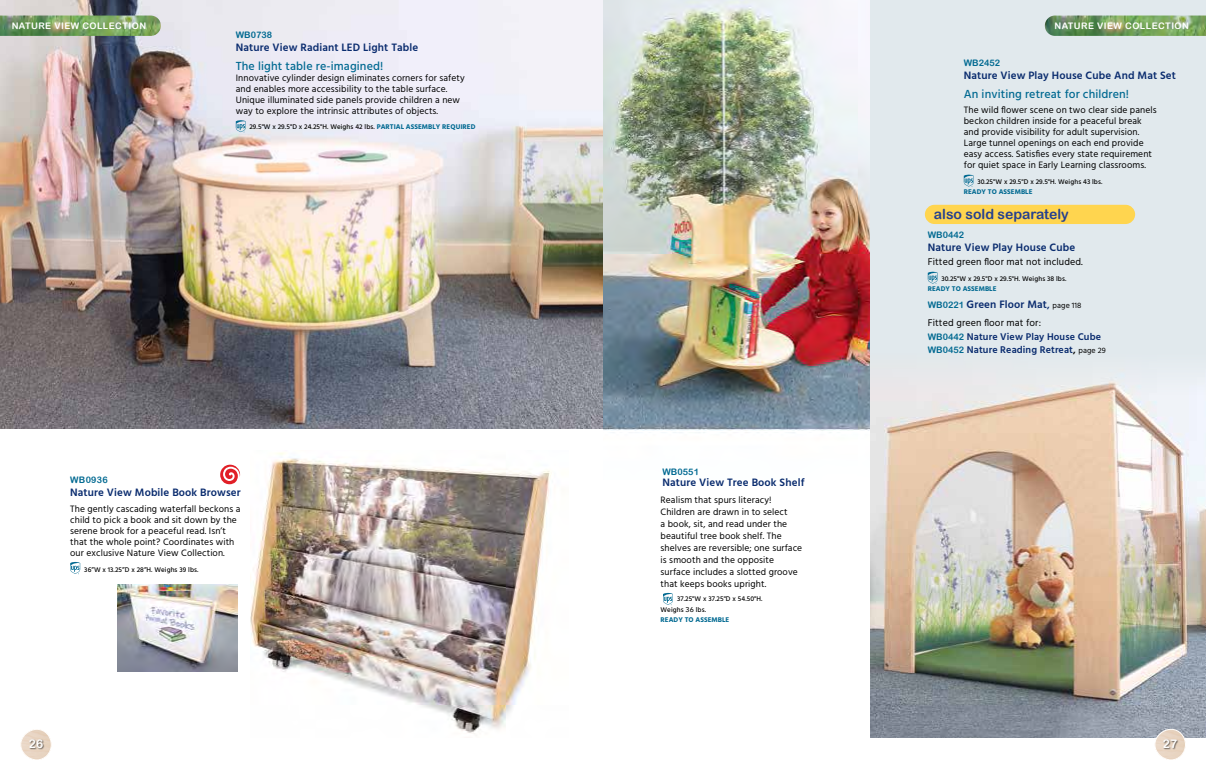
<style>
.page{position:relative;width:1206px;height:783px;background:#fff}
.page>*{position:absolute;margin:0;border:0;box-sizing:border-box;transform-origin:0 0}
.t1{font:14px "Arial Rounded MT Bold";color:#25408f}
.t2{font:500 12px "Hind";letter-spacing:.01em;color:#006991}
.t3{font:12px "Arial Rounded MT Bold";color:#fff}
.t4{font:600 11px "Hind";letter-spacing:.01em;color:#092b6e}
.t5{font:600 10px/13.5px "Hind";letter-spacing:.01em;color:#092b6e}
.t6{font:10px "Hind";letter-spacing:.01em;color:#000}
.t7{font:9.5px/11px "Hind";letter-spacing:.01em;color:#000}
.t8{font:9px "Arial Rounded MT Bold";letter-spacing:.05em;color:#fff}
.t9{font:9px "Arial Rounded MT Bold";letter-spacing:.005em;color:#006991}
.t10{font:500 7px/11px "Hind";letter-spacing:.01em;color:#000}
.t11{font:700 7px "Hind";letter-spacing:.005em;color:#006991}
.s1{font-weight:700;color:#006991}
.s2{font-family:"Avenir Next"}
.s3{font-family:"Arial Rounded MT Bold";font-weight:400;font-size:9px;color:#006991}
.s4{font-size:10px}
.s5{font-weight:400;font-size:8px;color:#000}
.s6{font-weight:400;color:#000}
.s7{color:#000}
</style>
<div class="page">
<img style="left:603px;top:0;width:267px;height:433px">
<svg style="left:663px;top:593px;width:10px;height:12px"></svg>
<div style="left:870px;top:0;width:336px;height:738px;background:#e1e9ed"></div>
<img style="left:870px;top:377px;width:336px;height:361px">
<svg style="left:928px;top:272px;width:10px;height:12px"></svg>
<div style="left:925px;top:205px;width:210px;height:19px;background:#ffd54f;border-radius:10px"></div>
<svg style="left:964px;top:175px;width:10px;height:12px"></svg>
<img style="left:0;top:0;width:603px;height:429px">
<svg style="left:236px;top:120px;width:10px;height:13px"></svg>
<img style="left:118px;top:584px;width:120px;height:88px">
<img style="left:251px;top:452px;width:301px;height:282px">
<svg style="left:70px;top:562px;width:10px;height:12px"></svg>
<svg style="left:220px;top:465px;width:20px;height:19px"></svg>
<img style="left:21px;top:729px;width:30px;height:31px;border-radius:15px">
<div style="left:20px;top:729px;width:32px;height:31px;border:1px solid #fff;border-radius:50%"></div>
<div style="left:29px;top:739px;width:16px;height:11px;background:#000;opacity:.6"></div>
<img style="left:0;top:16px;width:161px;height:20px">
<img style="left:1045px;top:16px;width:161px;height:20px">
<img style="left:1155px;top:729px;width:30px;height:31px;border-radius:15px">
<div style="left:1154px;top:729px;width:32px;height:31px;border:1px solid #fff;border-radius:50%"></div>
<div style="left:1163px;top:739px;width:16px;height:11px;background:#000;opacity:.6"></div>
<p class="t8" style="left:12px;top:20px;width:136px">NATURE VIEW COLLECTION</p>
<p class="t8" style="left:1055px;top:20px;width:136px">NATURE VIEW COLLECTION</p>
<p class="t9" style="left:236px;top:30px;width:38px">WB0738</p>
<p class="t4" style="left:236px;top:40px;width:184px">Nature View Radiant LED Light Table</p>
<p class="t2" style="left:236px;top:58px;width:149px">The light table re-imagined!</p>
<p class="t7" style="left:236px;top:73px;width:230px">Innovative cylinder design eliminates corners for safety and enables more accessibility to the table surface.<br>Unique illuminated side panels provide children a new way to explore the intrinsic attributes of objects.</p>
<p class="t10" style="left:249px;top:122px;width:228px">29.5"W x 29.5"D x 24.25"H. Weighs 42 lbs. <span class="s1">PARTIAL ASSEMBLY REQUIRED</span></p>
<p class="t9" style="left:70px;top:475px;width:39px">WB0936</p>
<p class="t4" style="left:70px;top:485px;width:172px">Nature View Mobile Book Browser</p>
<p class="t7" style="left:70px;top:504px;width:172px">The gently cascading waterfall beckons a child to pick a book and sit down by the serene brook for a peaceful read. Isn’t that the whole point? Coordinates with our exclusive Nature View Collection.</p>
<p class="t10" style="left:84px;top:565px;width:116px">36”W x 13.25”D x 28”H. Weighs 39 lbs.</p>
<p class="t3" style="left:29px;top:736px;width:16px">26</p>
<p class="t9" style="left:662px;top:466px;width:38px">WB0551</p>
<p class="t4" style="left:662px;top:474px;width:143px">Nature View Tree Book Shelf</p>
<p class="t7" style="left:661px;top:494px;width:143px;line-height:12px">Realism that spurs literacy!<br>Children are drawn in to select<br>a book, sit, and read under the beautiful tree book shelf. The shelves are reversible; one surface is smooth and the opposite surface includes a slotted groove that keeps books upright.</p>
<p class="t10" style="left:661px;top:594px;width:104px;text-indent:16px">37.25"W x 37.25"D x 54.50"H.<br>Weighs <span class="s2">36</span> lbs.</p>
<p class="t11" style="left:661px;top:616px;width:70px">READY TO ASSEMBLE</p>
<p class="t9" style="left:964px;top:58px;width:38px">WB2452</p>
<p class="t4" style="left:964px;top:68px;width:214px">Nature View Play House Cube And Mat Set</p>
<p class="t2" style="left:964px;top:86px;width:167px">An inviting retreat for children!</p>
<p class="t7" style="left:964px;top:105px;width:194px">The wild flower scene on two clear side panels beckon children inside for a peaceful break and provide visibility for adult supervision.<br>Large tunnel openings on each end provide easy access. Satisfies every state requirement for quiet space in Early Learning classrooms.</p>
<p class="t10" style="left:977px;top:176px;width:127px">30.25"W x 29.5"D x 29.5"H. Weighs 43 lbs.</p>
<p class="t11" style="left:964px;top:187px;width:70px">READY TO ASSEMBLE</p>
<h1 class="t1" style="left:934px;top:206px;width:136px">also sold separately</h1>
<p class="t9" style="left:928px;top:229px;width:38px">WB0442</p>
<p class="t4" style="left:928px;top:240px;width:149px">Nature View Play House Cube</p>
<p class="t6" style="left:928px;top:255px;width:157px">Fitted green floor mat not included.</p>
<p class="t10" style="left:941px;top:274px;width:126px">30.25"W x 29.5"D x 29.5"H. Weighs 38 lbs.</p>
<p class="t11" style="left:928px;top:284px;width:70px">READY TO ASSEMBLE</p>
<p class="t4" style="left:928px;top:297px;width:155px"><span class="s3">WB0221</span> Green Floor Mat<span class="s4">,</span> <span class="s5">page 118</span></p>
<p class="t5" style="left:928px;top:317px;width:180px"><span class="s6">Fitted green floor mat for:<br></span><span class="s3">WB0442</span> Nature View Play House Cube<br><span class="s3">WB0452</span> Nature Reading Retreat<span class="s7">,</span> <span class="s5">page 29</span></p>
<p class="t3" style="left:1163px;top:736px;width:16px">27</p>
</div>
